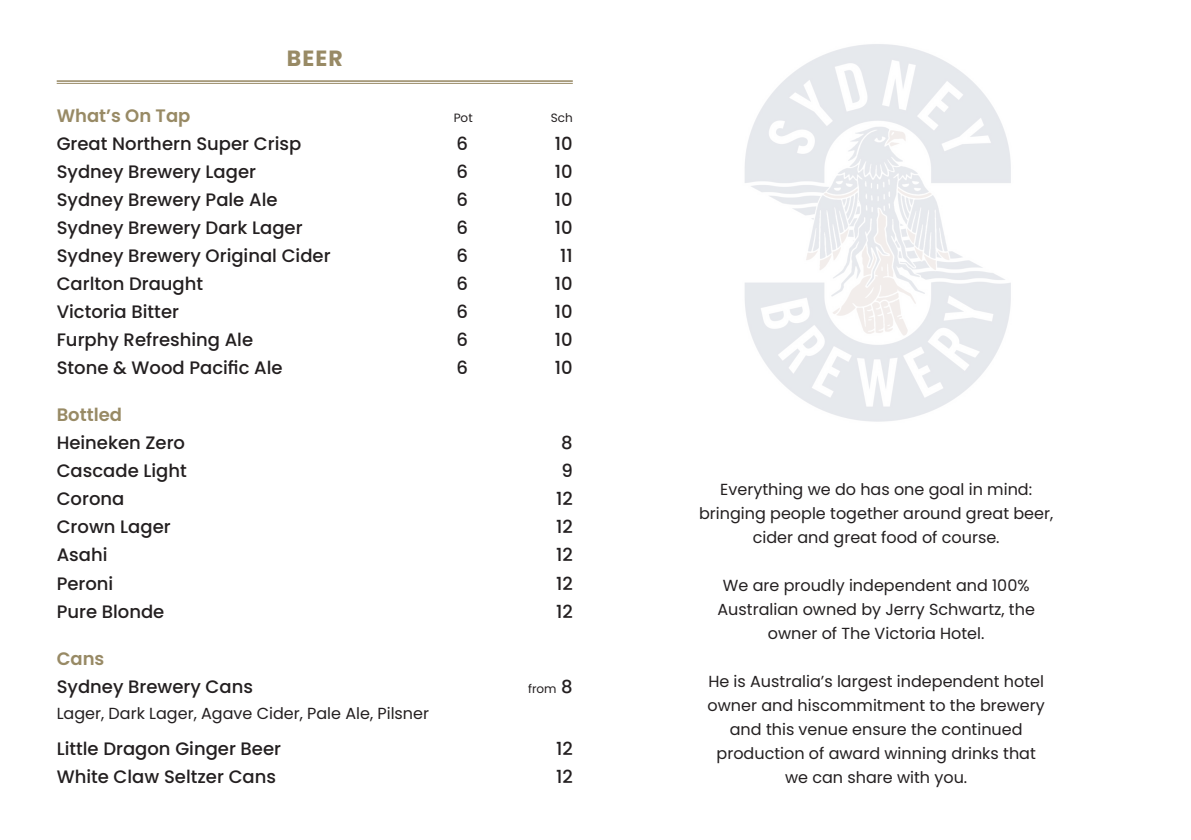
<style>
.page{position:relative;width:1191px;height:840px;background:#fff}
.page>*{position:absolute;margin:0;border:0;box-sizing:border-box;transform-origin:0 0}
.t1{font:700 22px "Poppins";color:#988a65}
.t2{font:500 18px "Poppins";color:#231f20}
.t3{font:600 18px "Poppins";color:#988a65}
.t4{font:16px/24px "Poppins";color:#231f20;text-align:center}
.t5{font:12px "Poppins";color:#231f20}
.s1{font-weight:500;font-size:18px}
</style>
<div class="page">
<div style="left:57px;top:78px;width:516px;height:6px;background:#f8f7f5"></div>
<hr style="left:57px;top:80px;width:516px;height:2px;background:#988a65">
<hr style="left:57px;top:83px;width:516px;height:1px;background:#988a65">
<img style="left:745px;top:44px;width:266px;height:378px">
<p class="t1" style="left:287px;top:45px;width:57px">BEER</p>
<p class="t3" style="left:57px;top:105px;width:135px">What’s On Tap</p>
<p class="t5" style="left:454px;top:110px;width:20px">Pot</p>
<p class="t5" style="left:551px;top:110px;width:24px">Sch</p>
<p class="t2" style="left:57px;top:133px;width:246px">Great Northern Super Crisp</p>
<p class="t2" style="left:456px;top:133px;width:13px">6</p>
<p class="t2" style="left:555px;top:133px;width:19px">10</p>
<p class="t2" style="left:57px;top:161px;width:201px">Sydney Brewery Lager</p>
<p class="t2" style="left:456px;top:161px;width:13px">6</p>
<p class="t2" style="left:555px;top:161px;width:19px">10</p>
<p class="t2" style="left:57px;top:189px;width:222px">Sydney Brewery Pale Ale</p>
<p class="t2" style="left:456px;top:189px;width:13px">6</p>
<p class="t2" style="left:555px;top:189px;width:19px">10</p>
<p class="t2" style="left:57px;top:217px;width:247px">Sydney Brewery Dark Lager</p>
<p class="t2" style="left:456px;top:217px;width:13px">6</p>
<p class="t2" style="left:555px;top:217px;width:19px">10</p>
<p class="t2" style="left:57px;top:245px;width:275px">Sydney Brewery Original Cider</p>
<p class="t2" style="left:456px;top:245px;width:13px">6</p>
<p class="t2" style="left:560px;top:245px;width:14px">11</p>
<p class="t2" style="left:57px;top:273px;width:148px">Carlton Draught</p>
<p class="t2" style="left:456px;top:273px;width:13px">6</p>
<p class="t2" style="left:555px;top:273px;width:19px">10</p>
<p class="t2" style="left:57px;top:301px;width:124px">Victoria Bitter</p>
<p class="t2" style="left:456px;top:301px;width:13px">6</p>
<p class="t2" style="left:555px;top:301px;width:19px">10</p>
<p class="t2" style="left:57px;top:329px;width:198px">Furphy Refreshing Ale</p>
<p class="t2" style="left:456px;top:329px;width:13px">6</p>
<p class="t2" style="left:555px;top:329px;width:19px">10</p>
<p class="t2" style="left:57px;top:357px;width:227px">Stone &amp; Wood Pacific Ale</p>
<p class="t2" style="left:456px;top:357px;width:13px">6</p>
<p class="t2" style="left:555px;top:357px;width:19px">10</p>
<p class="t3" style="left:57px;top:404px;width:67px">Bottled</p>
<p class="t2" style="left:57px;top:432px;width:130px">Heineken Zero</p>
<p class="t2" style="left:561px;top:432px;width:13px">8</p>
<p class="t2" style="left:57px;top:460px;width:132px">Cascade Light</p>
<p class="t2" style="left:561px;top:460px;width:13px">9</p>
<p class="t2" style="left:57px;top:488px;width:69px">Corona</p>
<p class="t2" style="left:556px;top:488px;width:18px">12</p>
<p class="t2" style="left:57px;top:516px;width:115px">Crown Lager</p>
<p class="t2" style="left:556px;top:516px;width:18px">12</p>
<p class="t2" style="left:57px;top:544px;width:52px">Asahi</p>
<p class="t2" style="left:556px;top:544px;width:18px">12</p>
<p class="t2" style="left:57px;top:572px;width:58px">Peroni</p>
<p class="t2" style="left:556px;top:572px;width:18px">12</p>
<p class="t2" style="left:57px;top:600px;width:109px">Pure Blonde</p>
<p class="t2" style="left:556px;top:600px;width:18px">12</p>
<p class="t3" style="left:57px;top:647px;width:49px">Cans</p>
<p class="t2" style="left:57px;top:675px;width:198px">Sydney Brewery Cans</p>
<p class="t5" style="left:528px;top:681px;width:46px">from <span class="s1">8</span></p>
<p class="t4" style="left:57px;top:700px;width:374px">Lager, Dark Lager, Agave Cider, Pale Ale, Pilsner</p>
<p class="t2" style="left:57px;top:737px;width:226px">Little Dragon Ginger Beer</p>
<p class="t2" style="left:556px;top:737px;width:18px">12</p>
<p class="t2" style="left:57px;top:765px;width:221px">White Claw Seltzer Cans</p>
<p class="t2" style="left:556px;top:765px;width:18px">12</p>
<p class="t4" style="left:720px;top:477px;width:313px">Everything we do has one goal in mind:</p>
<p class="t4" style="left:699px;top:501px;width:355px">bringing people together around great beer, cider and great food of course.</p>
<p class="t4" style="left:717px;top:573px;width:319px">We are proudly independent and 100%<br>Australian owned by Jerry Schwartz, the owner of The Victoria Hotel.</p>
<p class="t4" style="left:707px;top:669px;width:339px">He is Australia’s largest independent hotel owner and hiscommitment to the brewery and this venue ensure the continued production of award winning drinks that we can share with you.</p>
</div>
